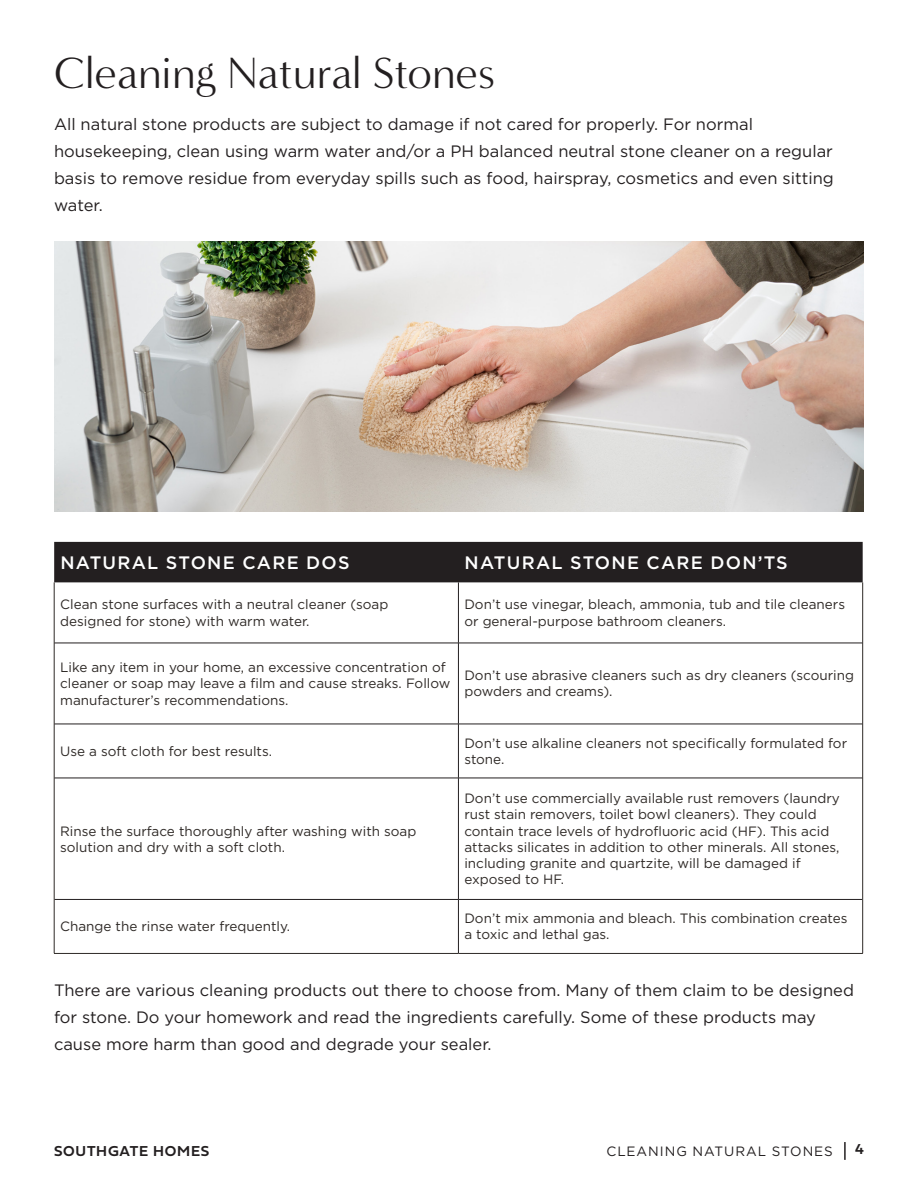
<style>
.page{position:relative;width:918px;height:1188px;background:#fff}
.page>*{position:absolute;margin:0;border:0;box-sizing:border-box;transform-origin:0 0}
.t1{font:45px "Minerva Modern";color:#231f20}
.t2{font:500 18px "Arson Pro";letter-spacing:.07em;color:#fff}
.t3{font:16.5px/27px "Arson Pro";color:#231f20}
.t4{font:15px "Fieldwork Geo Demibold";letter-spacing:.05em;color:#231f20}
.t5{font:13.5px/16.2px "Arson Pro";color:#2e2926}
.t6{font:13.5px "Arson Pro";letter-spacing:.07em;color:#231f20}
</style>
<div class="page">
<svg style="left:844px;top:1142px;width:2px;height:18px"></svg>
<img style="left:54px;top:242px;width:810px;height:270px">
<div style="left:54px;top:542px;width:809px;height:40px;background:#231f20"></div>
<hr style="left:54px;top:582px;width:1px;height:61px;background:#2e2926">
<hr style="left:862px;top:582px;width:1px;height:61px;background:#2e2926">
<hr style="left:54px;top:643px;width:1px;height:81px;background:#2e2926">
<hr style="left:862px;top:643px;width:1px;height:81px;background:#2e2926">
<hr style="left:54px;top:724px;width:1px;height:54px;background:#2e2926">
<hr style="left:862px;top:724px;width:1px;height:54px;background:#2e2926">
<hr style="left:54px;top:778px;width:1px;height:121px;background:#2e2926">
<hr style="left:862px;top:778px;width:1px;height:121px;background:#2e2926">
<hr style="left:54px;top:899px;width:1px;height:54px;background:#2e2926">
<hr style="left:862px;top:899px;width:1px;height:54px;background:#2e2926">
<hr style="left:54px;top:953px;width:404px;height:1px;background:#2e2926">
<hr style="left:458px;top:953px;width:405px;height:1px;background:#2e2926">
<hr style="left:458px;top:582px;width:1px;height:61px;background:#231f20">
<hr style="left:54px;top:643px;width:404px;height:1px;background:#231f20">
<hr style="left:458px;top:643px;width:404px;height:1px;background:#231f20">
<hr style="left:458px;top:643px;width:1px;height:81px;background:#231f20">
<hr style="left:54px;top:724px;width:404px;height:1px;background:#231f20">
<hr style="left:458px;top:724px;width:404px;height:1px;background:#231f20">
<hr style="left:458px;top:724px;width:1px;height:54px;background:#231f20">
<hr style="left:54px;top:778px;width:404px;height:1px;background:#231f20">
<hr style="left:458px;top:778px;width:404px;height:1px;background:#231f20">
<hr style="left:458px;top:778px;width:1px;height:121px;background:#231f20">
<hr style="left:54px;top:899px;width:404px;height:1px;background:#231f20">
<hr style="left:458px;top:899px;width:404px;height:1px;background:#231f20">
<hr style="left:458px;top:900px;width:1px;height:53px;background:#231f20">
<p class="t1" style="left:54px;top:47px;width:443px">Cleaning Natural Stones</p>
<p class="t3" style="left:54px;top:110px;width:781px">All natural stone products are subject to damage if not cared for properly. For normal housekeeping, clean using warm water and/or a PH balanced neutral stone cleaner on a regular basis to remove residue from everyday spills such as food, hairspray, cosmetics and even sitting water.</p>
<p class="t2" style="left:60px;top:552px;width:291px">NATURAL STONE CARE DOS</p>
<p class="t2" style="left:465px;top:552px;width:325px">NATURAL STONE CARE DON’TS</p>
<p class="t5" style="left:60px;top:597px;width:330px">Clean stone surfaces with a neutral cleaner (soap designed for stone) with warm water.</p>
<p class="t5" style="left:464px;top:597px;width:382px">Don’t use vinegar, bleach, ammonia, tub and tile cleaners or general-purpose bathroom cleaners.</p>
<p class="t5" style="left:60px;top:659px;width:392px">Like any item in your home, an excessive concentration of cleaner or soap may leave a film and cause streaks. Follow manufacturer’s recommendations.</p>
<p class="t5" style="left:464px;top:667px;width:391px">Don’t use abrasive cleaners such as dry cleaners (scouring powders and creams).</p>
<p class="t5" style="left:60px;top:743px;width:213px">Use a soft cloth for best results.</p>
<p class="t5" style="left:464px;top:735px;width:384px">Don’t use alkaline cleaners not specifically formulated for stone.</p>
<p class="t5" style="left:60px;top:823px;width:358px">Rinse the surface thoroughly after washing with soap solution and dry with a soft cloth.</p>
<p class="t5" style="left:464px;top:790px;width:377px">Don’t use commercially available rust removers (laundry rust stain removers, toilet bowl cleaners). They could contain trace levels of hydrofluoric acid (HF). This acid attacks silicates in addition to other minerals. All stones, including granite and quartzite, will be damaged if exposed to HF.</p>
<p class="t5" style="left:60px;top:918px;width:232px">Change the rinse water frequently.</p>
<p class="t5" style="left:464px;top:910px;width:385px">Don’t mix ammonia and bleach. This combination creates a toxic and lethal gas.</p>
<p class="t3" style="left:54px;top:976px;width:801px">There are various cleaning products out there to choose from. Many of them claim to be designed for stone. Do your homework and read the ingredients carefully. Some of these products may cause more harm than good and degrade your sealer.</p>
<p class="t4" style="left:54px;top:1139px;width:157px">SOUTHGATE HOMES</p>
<p class="t4" style="left:855px;top:1137px;width:10px">4</p>
<p class="t6" style="left:606px;top:1144px;width:228px">CLEANING NATURAL STONES</p>
</div>
